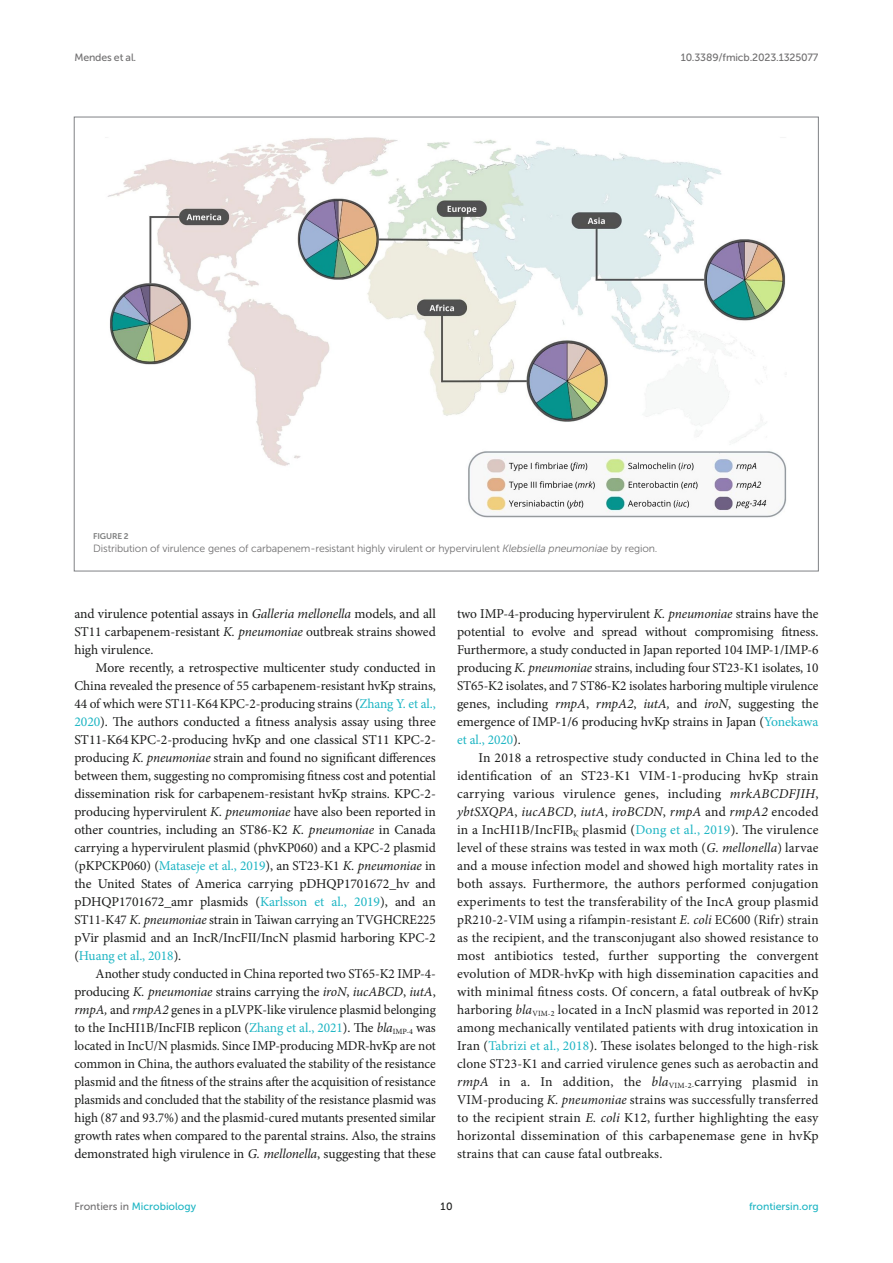
<style>
.page{position:relative;width:893px;height:1263px;background:#fff}
.page>*{position:absolute;margin:0;border:0;box-sizing:border-box;transform-origin:0 0}
.TEXT{font:13.5px/18px "Minion Pro";letter-spacing:-.005em;color:#1b1c1b;text-align:justify}
.FIG_LEG{font:10.5px "Museo Sans 300";letter-spacing:-.01em;color:#706f70}
.t1{font:10.5px "Museo Sans 500";color:#1db5c3}
.t2{font:10.5px "Museo Sans 500";letter-spacing:-.015em;color:#706f70}
.t3{font:10.5px "Museo Sans 500";color:#1b1c1b}
.FIG_HD{font:8.25px "Museo Sans 700";letter-spacing:-.01em;color:#7e7f7f}
.s1{font-style:italic}
.s2{color:#1db5c3}
.s3{color:#706f70}
</style>
<div class="page">
<img style="left:107px;top:137px;width:680px;height:381px">
<p class="t2" style="left:74px;top:51px;width:63px">Mendes et al.</p>
<p class="t2" style="left:681px;top:51px;width:139px">10.3389/fmicb.2023.1325077</p>
<p class="FIG_HD" style="left:93px;top:531px;width:37px">FIGURE 2</p>
<p class="FIG_LEG" style="left:93px;top:543px;width:566px">Distribution of virulence genes of carbapenem-resistant highly virulent or hypervirulent <span class="s1">Klebsiella pneumoniae</span> by region.</p>
<p class="TEXT" style="left:74px;top:605px;width:363px">and virulence potential assays in <span class="s1">Galleria mellonella</span> models, and all ST11 carbapenem-resistant <span class="s1">K. pneumoniae</span> outbreak strains showed high virulence.</p>
<p class="TEXT" style="left:74px;top:659px;width:363px;text-indent:21px">More recently, a retrospective multicenter study conducted in China revealed the presence of 55 carbapenem-resistant hvKp strains, 44 of which were ST11-K64KPC-2-producing strains (<span class="s2">Zhang Y. et al., 2020</span>). The authors conducted a fitness analysis assay using three ST11-K64KPC-2-producing hvKp and one classical ST11 KPC-2- producing <span class="s1">K. pneumoniae</span> strain and found no significant differences between them, suggesting no compromising fitness cost and potential dissemination risk for carbapenem-resistant hvKp strains. KPC-2- producing hypervirulent <span class="s1">K. pneumoniae</span> have also been reported in other countries, including an ST86-K2 <span class="s1">K. pneumoniae</span> in Canada carrying a hypervirulent plasmid (phvKP060) and a KPC-2 plasmid (pKPCKP060) (<span class="s2">Mataseje et al., 2019</span>), an ST23-K1 <span class="s1">K. pneumoniae</span> in the United States of America carrying pDHQP1701672_hv and pDHQP1701672_amr plasmids (<span class="s2">Karlsson et al., 2019</span>), and an ST11-K47 <span class="s1">K. pneumoniae</span> strain in Taiwan carrying an TVGHCRE225 pVir plasmid and an IncR/IncFII/IncN plasmid harboring KPC-2 (<span class="s2">Huang et al., 2018</span>).</p>
<p class="TEXT" style="left:74px;top:965px;width:363px;text-indent:21px">Another study conducted in China reported two ST65-K2 IMP-4- producing <span class="s1">K. pneumoniae</span> strains carrying the <span class="s1">iroN</span>, <span class="s1">iucABCD</span>, <span class="s1">iutA</span>, <span class="s1">rmpA,</span> and <span class="s1">rmpA2</span> genes in a pLVPK-like virulence plasmid belonging to the IncHI1B/IncFIB replicon (<span class="s2">Zhang et al., 2021</span>). The <span class="s1">bla</span><sub>IMP-4</sub> was located in IncU/N plasmids. Since IMP-producing MDR-hvKp are not common in China, the authors evaluated the stability of the resistance plasmid and the fitness of the strains after the acquisition of resistance plasmids and concluded that the stability of the resistance plasmid was high (87 and 93.7%) and the plasmid-cured mutants presented similar growth rates when compared to the parental strains. Also, the strains demonstrated high virulence in <span class="s1">G. mellonella</span>, suggesting that these</p>
<p class="TEXT" style="left:457px;top:605px;width:363px">two IMP-4-producing hypervirulent <span class="s1">K. pneumoniae</span> strains have the potential to evolve and spread without compromising fitness.<br>Furthermore, a study conducted in Japan reported 104 IMP-1/IMP-6 producing <span class="s1">K. pneumoniae</span> strains, including four ST23-K1 isolates, 10<br>ST65-K2 isolates, and 7 ST86-K2 isolates harboring multiple virulence genes, including <span class="s1">rmpA</span>, <span class="s1">rmpA2</span>, <span class="s1">iutA,</span> and <span class="s1">iroN</span>, suggesting the emergence of IMP-1/6 producing hvKp strains in Japan (<span class="s2">Yonekawa et al., 2020</span>).</p>
<p class="TEXT" style="left:457px;top:749px;width:363px;text-indent:21px">In 2018 a retrospective study conducted in China led to the identification of an ST23-K1 VIM-1-producing hvKp strain carrying various virulence genes, including <span class="s1">mrkABCDFJIH</span>, <span class="s1">ybtSXQPA</span>, <span class="s1">iucABCD</span>, <span class="s1">iutA</span>, <span class="s1">iroBCDN</span>, <span class="s1">rmpA</span> and <span class="s1">rmpA2</span> encoded in a IncHI1B/IncFIB<sub>Қ</sub> plasmid (<span class="s2">Dong et al., 2019</span>). The virulence level of these strains was tested in wax moth (<span class="s1">G. mellonella</span>) larvae and a mouse infection model and showed high mortality rates in both assays. Furthermore, the authors performed conjugation experiments to test the transferability of the IncA group plasmid pR210-2-VIM using a rifampin-resistant <span class="s1">E. coli</span> EC600 (Rifr) strain as the recipient, and the transconjugant also showed resistance to most antibiotics tested, further supporting the convergent evolution of MDR-hvKp with high dissemination capacities and with minimal fitness costs. Of concern, a fatal outbreak of hvKp harboring <span class="s1">bla</span><sub>VIM-2</sub> located in a IncN plasmid was reported in 2012 among mechanically ventilated patients with drug intoxication in Iran (<span class="s2">Tabrizi et al., 2018</span>). These isolates belonged to the high-risk clone ST23-K1 and carried virulence genes such as aerobactin and <span class="s1">rmpA</span> in a. In addition, the <span class="s1">bla</span><sub>VIM-2-</sub>carrying plasmid in VIM-producing <span class="s1">K. pneumoniae</span> strains was successfully transferred to the recipient strain <span class="s1">E. coli</span> K12, further highlighting the easy horizontal dissemination of this carbapenemase gene in hvKp strains that can cause fatal outbreaks.</p>
<p class="t1" style="left:74px;top:1200px;width:123px"><span class="s3">Frontiers in</span> Microbiology</p>
<p class="t3" style="left:440px;top:1200px;width:14px">10</p>
<p class="t1" style="left:749px;top:1200px;width:71px">frontiersin.org</p>
</div>
